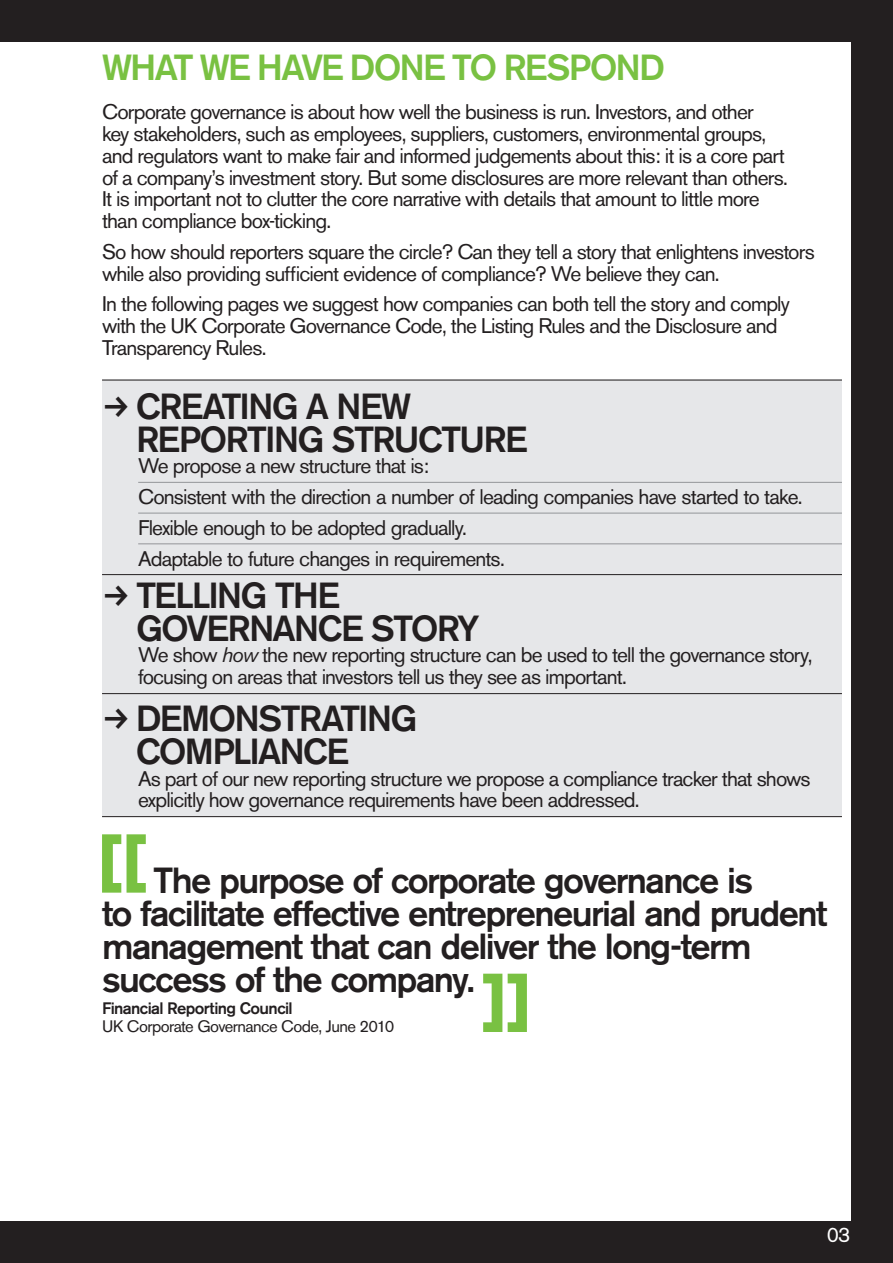
<style>
.page{position:relative;width:893px;height:1263px;background:#231f20}
.page>*{position:absolute;margin:0;border:0;box-sizing:border-box;transform-origin:0 0}
.t1{font:500 36px/33px "Akzidenz Grotesk BE";letter-spacing:-.045em;color:#231f20}
.t2{font:500 36px "Akzidenz Grotesk BE";letter-spacing:-.05em;color:#79c142}
.t3{font:21px/21.8px "Akzidenz Grotesk BE";letter-spacing:-.04em;color:#231f20}
.t4{font:21px "Akzidenz Grotesk BE";color:#fff}
.t5{font:16.5px "Akzidenz Grotesk BE";letter-spacing:-.035em;color:#231f20}
.t6{font:500 16.5px "Akzidenz Grotesk BE";letter-spacing:-.035em;color:#231f20}
.s1{font-style:italic}
</style>
<div class="page">
<div style="left:0;top:43px;width:850px;height:419px;background:#fff"></div>
<div style="left:0;top:452px;width:850px;height:768px;background:#fff"></div>
<div style="left:102px;top:380px;width:740px;height:437px;background:#e6e7e9"></div>
<hr style="left:102px;top:380px;width:740px;height:1px;background:#231f20">
<hr style="left:138px;top:482px;width:704px;height:1px;background:#939598">
<hr style="left:138px;top:513px;width:704px;height:1px;background:#939598">
<hr style="left:138px;top:543px;width:704px;height:1px;background:#939598">
<hr style="left:102px;top:574px;width:740px;height:1px;background:#231f20">
<hr style="left:102px;top:693px;width:740px;height:1px;background:#231f20">
<hr style="left:102px;top:816px;width:740px;height:1px;background:#231f20">
<svg style="left:508px;top:974px;width:19px;height:58px"></svg>
<svg style="left:483px;top:974px;width:19px;height:58px"></svg>
<svg style="left:102px;top:834px;width:19px;height:59px"></svg>
<svg style="left:127px;top:834px;width:19px;height:59px"></svg>
<h1 class="t2" style="left:102px;top:45px;width:296px">WHAT WE HAVE DONE</h1>
<h1 class="t2" style="left:452px;top:45px;width:214px">TO RESPON D</h1>
<p class="t3" style="left:102px;top:101px;width:687px">Corporate governance is about how well the business is run. Investors, and other<br>key stakeholders, such as employees, suppliers, customers, environmental groups, and regulators want to make fair and informed judgements about this: it is a core part of a company’s investment story. But some disclosures are more relevant than others.<br>It is important not to clutter the core narrative with details that amount to little more than compliance box-ticking.</p>
<p class="t3" style="left:102px;top:241px;width:714px">So how should reporters square the circle? Can they tell a story that enlightens investors while also providing sufficient evidence of compliance? We believe they can.</p>
<p class="t3" style="left:102px;top:293px;width:689px">In the following pages we suggest how companies can both tell the story and comply with the UK Corporate Governance Code, the Listing Rules and the Disclosure and<br>Transparency Rules.</p>
<h1 class="t1" style="left:136px;top:389px;width:369px">CREATING A NEW<br>REPORTIN G STRUCTURE</h1>
<p class="t3" style="left:138px;top:451px;width:666px;line-height:30.8px">We propose a new structure that is:<br>Consistent with the direction a number of leading companies have started to take.<br>Flexible enough to be adopted gradually.<br>Adaptable to future changes in requirements.</p>
<h1 class="t1" style="left:136px;top:578px;width:202px">TELLING THE<br>GOVERN</h1>
<h1 class="t1" style="left:273px;top:611px;width:45px">ANCE</h1>
<h1 class="t1" style="left:371px;top:611px;width:111px">STORY</h1>
<p class="t3" style="left:138px;top:644px;width:676px">We show <span class="s1">how</span> the new reporting structure can be used to tell the governance story, focusing on areas that investors tell us they see as important.</p>
<h1 class="t1" style="left:136px;top:701px;width:283px">DEMONSTRATING<br>COMPLIANCE</h1>
<p class="t3" style="left:138px;top:767px;width:674px">As part of our new reporting structure we propose a compliance tracker that shows explicitly how governance requirements have been addressed.</p>
<h1 class="t1" style="left:102px;top:864px;width:727px;text-indent:51px">The purpose of corporate governance is<br>to facilitate effective entrepreneurial and prudent management that can deliver the long-term success of the company.</h1>
<p class="t6" style="left:102px;top:998px;width:192px">Financial Reporting Council</p>
<p class="t5" style="left:102px;top:1017px;width:294px">UK Corporate Governance Code, June 2010</p>
<p class="t4" style="left:827px;top:1222px;width:25px">03</p>
</div>
